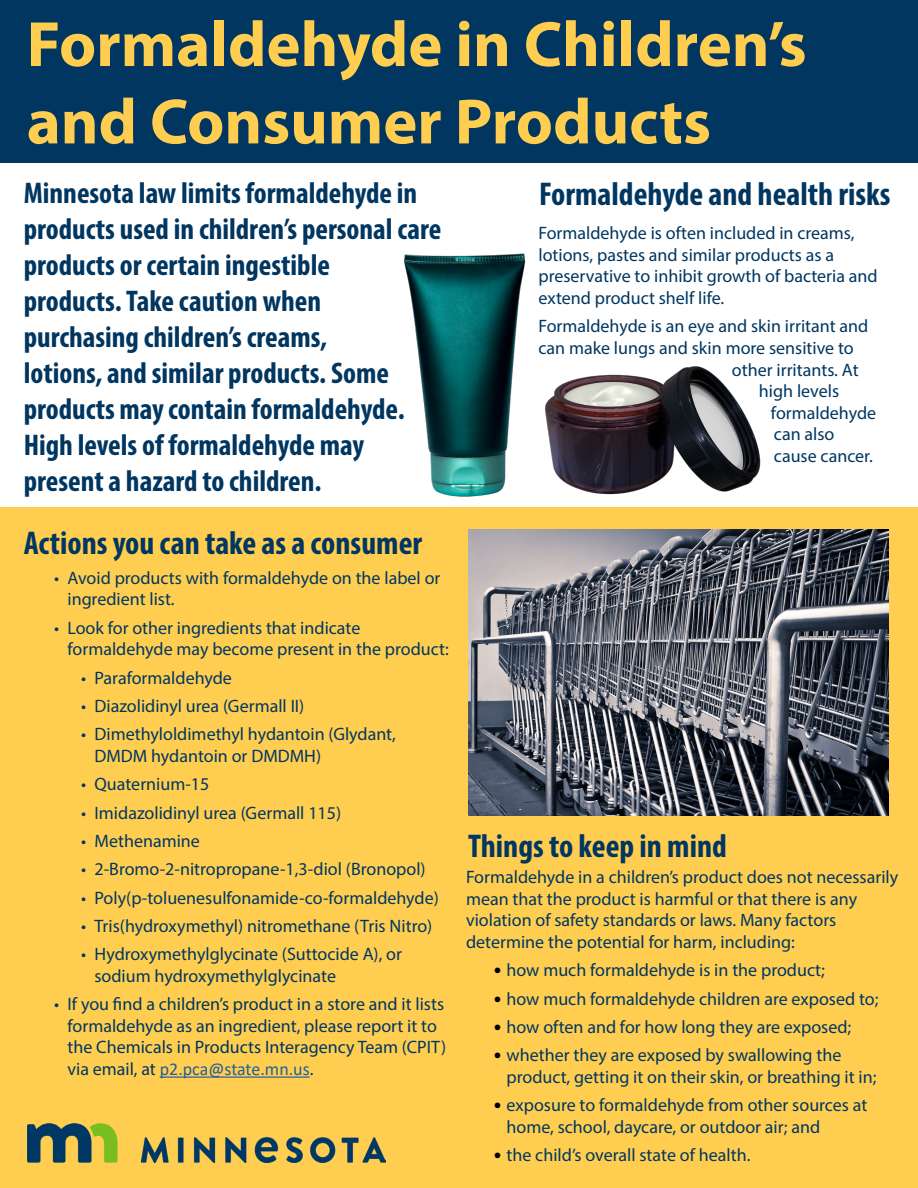
<style>
.page{position:relative;width:918px;height:1188px;background:#fff}
.page>*{position:absolute;margin:0;border:0;box-sizing:border-box;transform-origin:0 0}
.t1{font:700 64.5px/77.4px "Myriad Pro";color:#ffce51}
.t2{font:700 condensed 33px "Myriad Pro";color:#003660}
.t3{font:700 condensed 30px/36px "Myriad Pro";color:#003660}
.t4{font:18px/21.6px "Myriad Pro";color:#003660}
.s1{font-family:"Calibri";color:#215e9e}
.s2{font-family:"Calibri";color:#000}
</style>
<div class="page">
<div style="left:0;top:0;width:918px;height:163px;background:#003660"></div>
<div style="left:0;top:508px;width:917px;height:680px;background:#ffce51"></div>
<img style="left:27px;top:1123px;width:359px;height:40px">
<img style="left:404px;top:253px;width:122px;height:244px">
<img style="left:544px;top:366px;width:217px;height:129px">
<hr style="left:160px;top:1077px;width:150px;height:1px;background:#215e9e">
<img style="left:468px;top:529px;width:421px;height:286px">
<h1 class="t1" style="left:27px;top:3px;width:781px">Formaldehyde in Children’s and Consumer Products</h1>
<p class="t3" style="left:24px;top:174px;width:419px">Minnesota law limits formaldehyde in products used in children’s personal care products or certain ingestible<br>products. Take caution when purchasing children’s creams,<br>lotions, and similar products. Some products may contain formaldehyde.<br>High levels of formaldehyde may present a hazard to children.</p>
<h2 class="t2" style="left:539px;top:173px;width:353px">Formaldehyde and health risks</h2>
<p class="t4" style="left:538px;top:222px;width:341px">Formaldehyde is often included in creams, lotions, pastes and similar products as a preservative to inhibit growth of bacteria and extend product shelf life.</p>
<p class="t4" style="left:538px;top:315px;width:331px">Formaldehyde is an eye and skin irritant and</p>
<p class="t4" style="left:538px;top:337px;width:317px">can make lungs and skin more sensitive to</p>
<p class="t4" style="left:732px;top:358px;width:128px">other irritants. At</p>
<p class="t4" style="left:759px;top:380px;width:82px">high levels</p>
<p class="t4" style="left:771px;top:402px;width:107px">formaldehyde</p>
<p class="t4" style="left:774px;top:423px;width:62px">can also</p>
<p class="t4" style="left:774px;top:445px;width:100px">cause cancer.</p>
<h2 class="t2" style="left:24px;top:523px;width:400px">Actions you can take as a consumer</h2>
<p class="t4" style="left:68px;top:567px;width:374px;text-indent:-14px">• Avoid products with formaldehyde on the label or ingredient list.</p>
<p class="t4" style="left:68px;top:616px;width:383px;text-indent:-14px">• Look for other ingredients that indicate formaldehyde may become present in the product:</p>
<p class="t4" style="left:81px;top:666px;width:152px">• Paraformaldehyde</p>
<p class="t4" style="left:81px;top:695px;width:225px">• Diazolidinyl urea (Germall II)</p>
<p class="t4" style="left:94px;top:723px;width:303px;text-indent:-14px">• Dimethyloldimethyl hydantoin (Glydant,<br>DMDM hydantoin or DMDMH)</p>
<p class="t4" style="left:81px;top:773px;width:130px">• Quaternium-15</p>
<p class="t4" style="left:81px;top:801px;width:262px">• Imidazolidinyl urea (Germall 115)</p>
<p class="t4" style="left:81px;top:830px;width:120px">• Methenamine</p>
<p class="t4" style="left:81px;top:858px;width:346px">• 2-Bromo-2-nitropropane-1,3-diol (Bronopol)</p>
<p class="t4" style="left:81px;top:886px;width:359px">• Poly(p-toluenesulfonamide-co-formaldehyde)</p>
<p class="t4" style="left:81px;top:915px;width:353px">• Tris(hydroxymethyl) nitromethane (Tris Nitro)</p>
<p class="t4" style="left:94px;top:943px;width:309px;text-indent:-14px">• Hydroxymethylglycinate (Suttocide A), or sodium hydroxymethylglycinate</p>
<p class="t4" style="left:68px;top:993px;width:380px;text-indent:-14px">• If you find a children’s product in a store and it lists formaldehyde as an ingredient, please report it to the Chemicals in Products Interagency Team (CPIT) via email, at <span class="s1">p2.pca@state.mn.us</span>.</p>
<h2 class="t2" style="left:468px;top:826px;width:260px">Things to keep in mind</h2>
<p class="t4" style="left:466px;top:866px;width:434px">Formaldehyde in a children’s product does not necessarily mean that the product is harmful or that there is any violation of safety standards or laws. Many factors determine the potential for harm, including:</p>
<p class="t4" style="left:493px;top:959px;width:333px"><span class="s2">•</span> how much formaldehyde is in the product;</p>
<p class="t4" style="left:493px;top:987px;width:387px"><span class="s2">•</span> how much formaldehyde children are exposed to;</p>
<p class="t4" style="left:493px;top:1016px;width:360px"><span class="s2">•</span> how often and for how long they are exposed;</p>
<p class="t4" style="left:507px;top:1044px;width:371px;text-indent:-14px"><span class="s2">•</span> whether they are exposed by swallowing the product, getting it on their skin, or breathing it in;</p>
<p class="t4" style="left:507px;top:1094px;width:362px;text-indent:-14px"><span class="s2">•</span> exposure to formaldehyde from other sources at home, school, daycare, or outdoor air; and</p>
<p class="t4" style="left:493px;top:1144px;width:259px"><span class="s2">•</span> the child’s overall state of health.</p>
</div>
